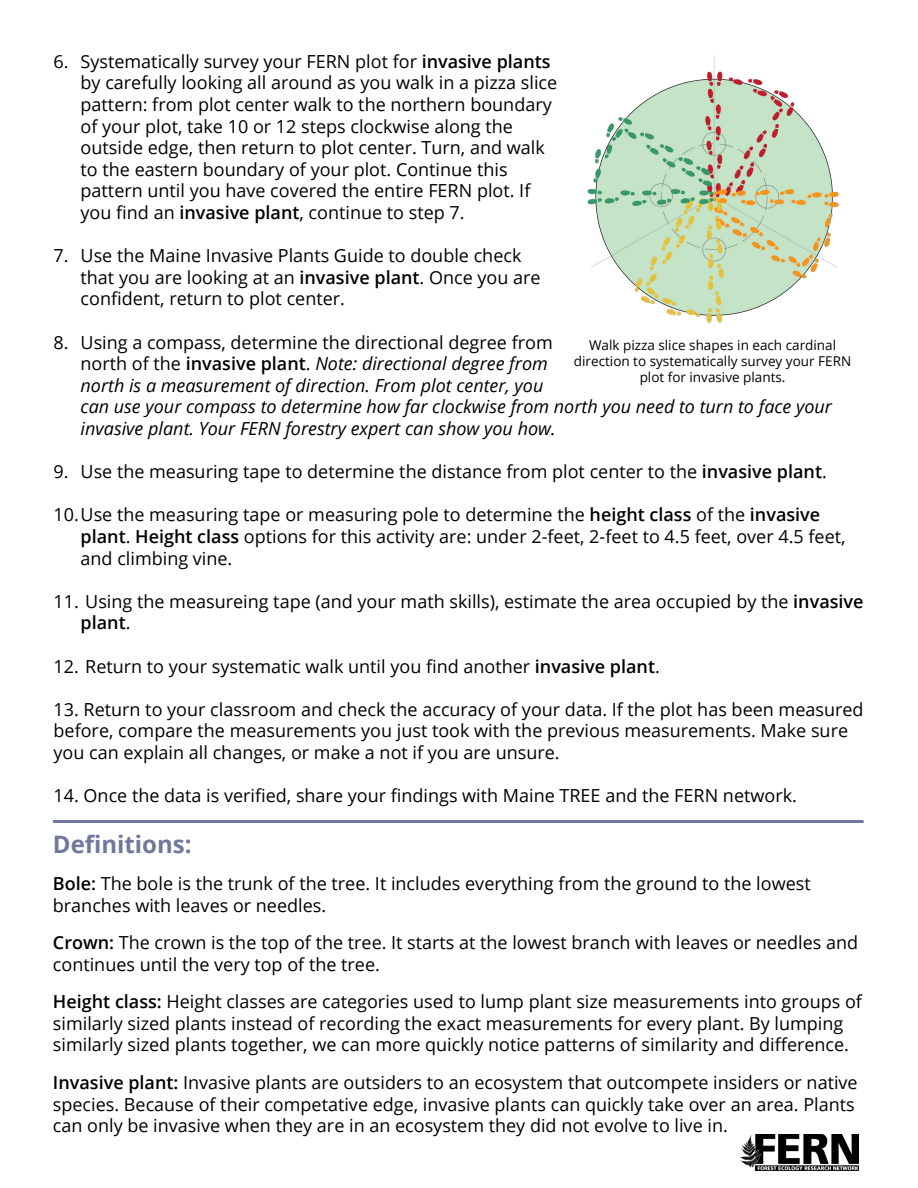
<style>
.page{position:relative;width:918px;height:1188px;background:#fff}
.page>*{position:absolute;margin:0;border:0;box-sizing:border-box;transform-origin:0 0}
.t1{font:700 24px "Open Sans";color:#70789b}
.t2{font:18px/21.6px "Open Sans";color:#000}
.t3{font:italic 18px/21.6px "Open Sans";color:#000}
.t4{font:13.5px/16.2px "Open Sans";color:#000;text-align:center}
.s1{font-weight:600}
.s2{font-style:normal}
.s3{font-weight:600;font-style:normal}
</style>
<div class="page">
<img style="left:740px;top:1134px;width:119px;height:37px">
<hr style="left:53px;top:820px;width:811px;height:3px;background:#70789b">
<img style="left:587px;top:55px;width:252px;height:268px">
<p class="t2" style="left:81px;top:50px;width:478px;text-indent:-27px">6. Systematically survey your FERN plot for <span class="s1">invasive plants </span>by carefully looking all around as you walk in a pizza slice pattern: from plot center walk to the northern boundary of your plot, take 10 or 12 steps clockwise along the outside edge, then return to plot center. Turn, and walk to the eastern boundary of your plot. Continue this pattern until you have covered the entire FERN plot. If you find an <span class="s1">invasive plant</span>, continue to step 7.</p>
<p class="t2" style="left:81px;top:244px;width:462px;text-indent:-27px">7. Use the Maine Invasive Plants Guide to double check that you are looking at an <span class="s1">invasive plant</span>. Once you are confident, return to plot center.</p>
<p class="t3" style="left:81px;top:331px;width:753px;text-indent:-27px"><span class="s2">8. Using a compass, determine the directional degree from<br>north of the</span> <span class="s3">invasive plant</span><span class="s2">.</span> Note: directional degree from<br>north is a measurement of direction. From plot center, you<br>can use your compass to determine how far clockwise from north you need to turn to face your invasive plant. Your FERN forestry expert can show you how.</p>
<p class="t2" style="left:54px;top:460px;width:775px">9. Use the measuring tape to determine the distance from plot center to the <span class="s1">invasive plant</span>.</p>
<p class="t2" style="left:81px;top:504px;width:766px;text-indent:-27px">10.Use the measuring tape or measuring pole to determine the <span class="s1">height class</span> of the <span class="s1">invasive plant</span>. <span class="s1">Height class</span> options for this activity are: under 2-feet, 2-feet to 4.5 feet, over 4.5 feet, and climbing vine.</p>
<p class="t2" style="left:81px;top:590px;width:785px;text-indent:-27px">11. Using the measureing tape (and your math skills), estimate the area occupied by the <span class="s1">invasive plant</span>.</p>
<p class="t2" style="left:54px;top:655px;width:608px">12. Return to your systematic walk until you find another <span class="s1">invasive plant</span>.</p>
<p class="t2" style="left:54px;top:698px;width:812px">13. Return to your classroom and check the accuracy of your data. If the plot has been measured before, compare the measurements you just took with the previous measurements. Make sure you can explain all changes, or make a not if you are unsure.</p>
<p class="t2" style="left:54px;top:784px;width:745px">14. Once the data is verified, share your findings with Maine TREE and the FERN network.</p>
<p class="t4" style="left:574px;top:337px;width:279px">Walk pizza slice shapes in each cardinal direction to systematically survey your FERN plot for invasive plants.</p>
<h1 class="t1" style="left:53px;top:827px;width:140px">Definitions:</h1>
<p class="t2" style="left:53px;top:872px;width:759px"><span class="s1">Bole:</span> The bole is the trunk of the tree. It includes everything from the ground to the lowest branches with leaves or needles.</p>
<p class="t2" style="left:53px;top:931px;width:807px"><span class="s1">Crown:</span> The crown is the top of the tree. It starts at the lowest branch with leaves or needles and continues until the very top of the tree.</p>
<p class="t2" style="left:53px;top:990px;width:811px"><span class="s1">Height class:</span> Height classes are categories used to lump plant size measurements into groups of similarly sized plants instead of recording the exact measurements for every plant. By lumping similarly sized plants together, we can more quickly notice patterns of similarity and difference.</p>
<p class="t2" style="left:53px;top:1071px;width:806px"><span class="s1">Invasive plant:</span> Invasive plants are outsiders to an ecosystem that outcompete insiders or native species. Because of their competative edge, invasive plants can quickly take over an area. Plants can only be invasive when they are in an ecosystem they did not evolve to live in.</p>
</div>
